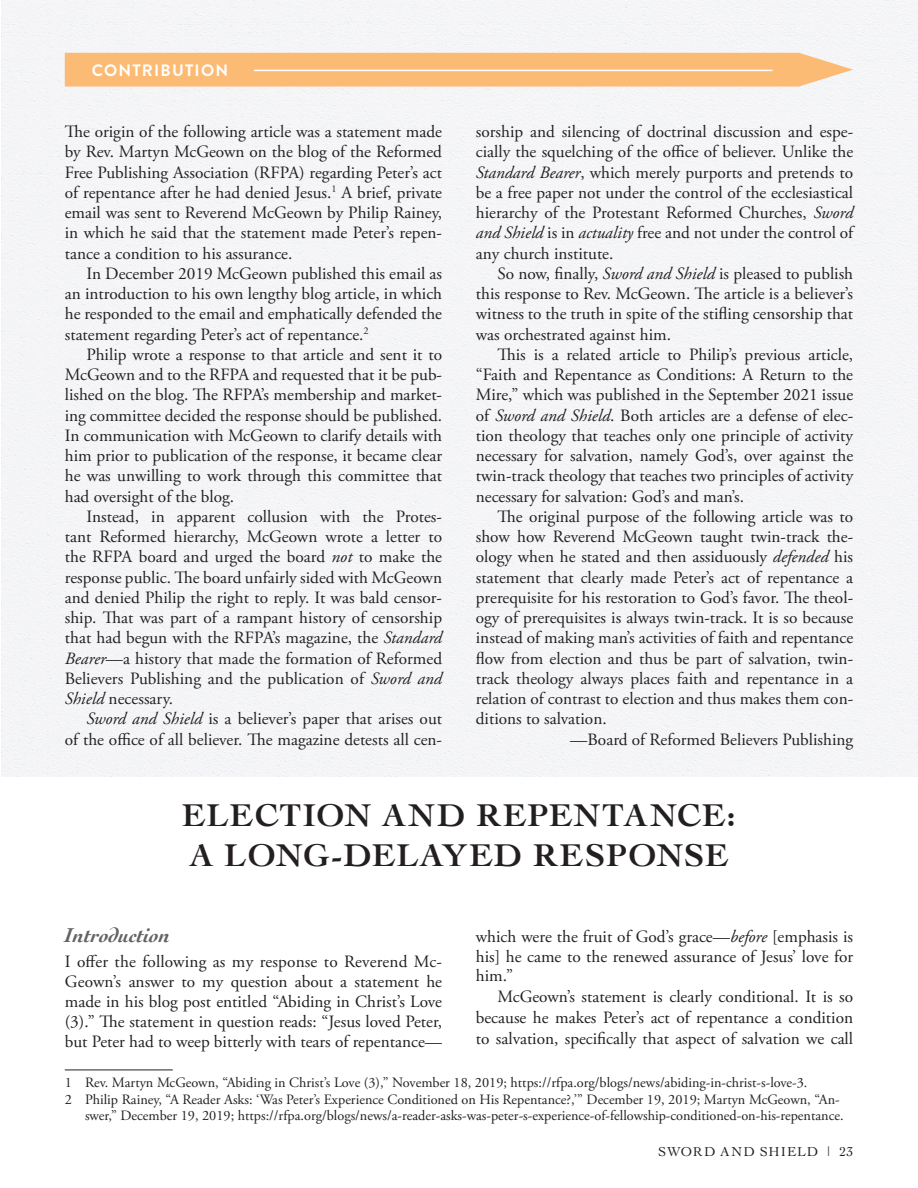
<style>
.page{position:relative;width:918px;height:1188px;background:#fff}
.page>*{position:absolute;margin:0;border:0;box-sizing:border-box;transform-origin:0 0}
.Heading_1_w_o_verse{font:700 33px/40.5px "Cochin";letter-spacing:.03em;color:#231f20}
.Heading_2{font:italic 700 21px "Cochin";color:#636366}
.Normal_OG{font:17.25px/20.2px "Adobe Garamond Pro";color:#231f20;text-align:justify}
.author_initials{font:17.25px "Adobe Garamond Pro";color:#231f20}
.t1{font:700 16.5px "Brandon Grotesque";letter-spacing:.075em;color:#fff}
.footnote{font:14.25px/16.5px "Adobe Garamond Pro";color:#231f20;text-align:right}
.running_head{font:13.5px "Cochin";letter-spacing:.07em;color:#231f20}
.s1{font-style:italic}
</style>
<div class="page">
<div style="left:2px;top:0;width:916px;height:777px;background:#f5f5f7"></div>
<svg style="left:65px;top:53px;width:788px;height:34px"></svg>
<hr style="left:254px;top:70px;width:518px;height:1px;background:#fff">
<hr style="left:65px;top:1070px;width:108px;height:1px;background:#231f20">
<p class="t1" style="left:92px;top:59px;width:138px">CONTRIBUTION</p>
<p class="Normal_OG" style="left:65px;top:122px;width:379px">The origin of the following article was a statement made by Rev. Martyn McGeown on the blog of the Reformed Free Publishing Association (RFPA) regarding Peter’s act of repentance after he had denied Jesus.<sup>1</sup> A brief, private email was sent to Reverend McGeown by Philip Rainey, in which he said that the statement made Peter’s repen&shy;tance a condition to his assurance.</p>
<p class="Normal_OG" style="left:65px;top:264px;width:379px;text-indent:22px">In December 2019 McGeown published this email as an introduction to his own lengthy blog article, in which he responded to the email and emphatically defended the statement regarding Peter’s act of repentance.<sup>2</sup></p>
<p class="Normal_OG" style="left:65px;top:345px;width:379px;text-indent:22px">Philip wrote a response to that article and sent it to McGeown and to the RFPA and requested that it be pub&shy;lished on the blog. The RFPA’s membership and market&shy;ing committee decided the response should be published.<br>In communication with McGeown to clarify details with him prior to publication of the response, it became clear he was unwilling to work through this committee that had oversight of the blog.</p>
<p class="Normal_OG" style="left:65px;top:507px;width:379px;text-indent:22px">Instead, in apparent collusion with the Protes&shy;tant Reformed hierarchy, McGeown wrote a letter to the RFPA board and urged the board <span class="s1">not</span> to make the response public. The board unfairly sided with McGeown and denied Philip the right to reply. It was bald censor&shy;ship. That was part of a rampant history of censorship that had begun with the RFPA’s magazine, the <span class="s1">Standard Bearer</span>—a history that made the formation of Reformed Believers Publishing and the publication of <span class="s1">Sword and Shield</span> necessary.</p>
<p class="Normal_OG" style="left:65px;top:709px;width:379px;text-align:right"><span class="s1">Sword and Shield</span> is a believer’s paper that arises out<br>of the office of all believer. The magazine detests all cen-</p>
<p class="Normal_OG" style="left:476px;top:122px;width:379px">sorship and silencing of doctrinal discussion and espe&shy;cially the squelching of the office of believer. Unlike the <span class="s1">Standard Bearer</span>, which merely purports and pretends to be a free paper not under the control of the ecclesiastical hierarchy of the Protestant Reformed Churches, <span class="s1">Sword and Shield</span> is in <span class="s1">actuality</span> free and not under the control of any church institute.</p>
<p class="Normal_OG" style="left:476px;top:264px;width:379px;text-indent:22px">So now, finally, <span class="s1">Sword and Shield</span> is pleased to publish this response to Rev. McGeown. The article is a believer’s witness to the truth in spite of the stifling censorship that was orchestrated against him.</p>
<p class="Normal_OG" style="left:476px;top:345px;width:379px;text-indent:22px">This is a related article to Philip’s previous article, “Faith and Repentance as Conditions: A Return to the Mire,” which was published in the September 2021 issue of <span class="s1">Sword and Shield</span>. Both articles are a defense of elec&shy;tion theology that teaches only one principle of activity necessary for salvation, namely God’s, over against the twin-track theology that teaches two principles of activity necessary for salvation: God’s and man’s.</p>
<p class="Normal_OG" style="left:476px;top:507px;width:379px;text-indent:22px">The original purpose of the following article was to show how Reverend McGeown taught twin-track the&shy;ology when he stated and then assiduously <span class="s1">defended</span> his statement that clearly made Peter’s act of repentance a prerequisite for his restoration to God’s favor. The theol&shy;ogy of prerequisites is always twin-track. It is so because instead of making man’s activities of faith and repentance flow from election and thus be part of salvation, twin&shy;track theology always places faith and repentance in a relation of contrast to election and thus makes them con&shy;ditions to salvation.</p>
<p class="author_initials" style="left:570px;top:729px;width:284px">—Board of Reformed Believers Publishing</p>
<p class="Heading_1_w_o_verse" style="left:182px;top:793px;width:555px">ELECTION AND REPENTANCE:<br>A LONG-DELAYED RESPONSE</p>
<p class="Heading_2" style="left:65px;top:921px;width:107px">Introduction</p>
<p class="Normal_OG" style="left:65px;top:952px;width:379px">I offer the following as my response to Reverend Mc-Geown’s answer to my question about a statement he made in his blog post entitled “Abiding in Christ’s Love (3).” The statement in question reads: “Jesus loved Peter, but Peter had to weep bitterly with tears of repentance—</p>
<p class="Normal_OG" style="left:476px;top:927px;width:379px">which were the fruit of God’s grace—<span class="s1">before</span> [emphasis is his] he came to the renewed assurance of Jesus’ love for him.”</p>
<p class="Normal_OG" style="left:476px;top:987px;width:379px;line-height:20.7px;text-indent:22px">McGeown’s statement is clearly conditional. It is so because he makes Peter’s act of repentance a condition to salvation, specifically that aspect of salvation we call</p>
<p class="footnote" style="left:65px;top:1075px;width:744px">1 Rev. Martyn McGeown, “Abiding in Christ’s Love (3),” November 18, 2019; https://rfpa.org/blogs/news/abiding-in-christ-s-love-3.</p>
<p class="footnote" style="left:65px;top:1092px;width:780px">2 Philip Rainey, “A Reader Asks: ‘Was Peter’s Experience Conditioned on His Repentance?,’” December 19, 2019; Martyn McGeown, “An&shy;swer,” December 19, 2019; https://rfpa.org/blogs/news/a-reader-asks-was-peter-s-experience-of-fellowship-conditioned-on-his-repentance.</p>
<p class="running_head" style="left:658px;top:1142px;width:197px">SWORD AND SHIELD | 23</p>
</div>
